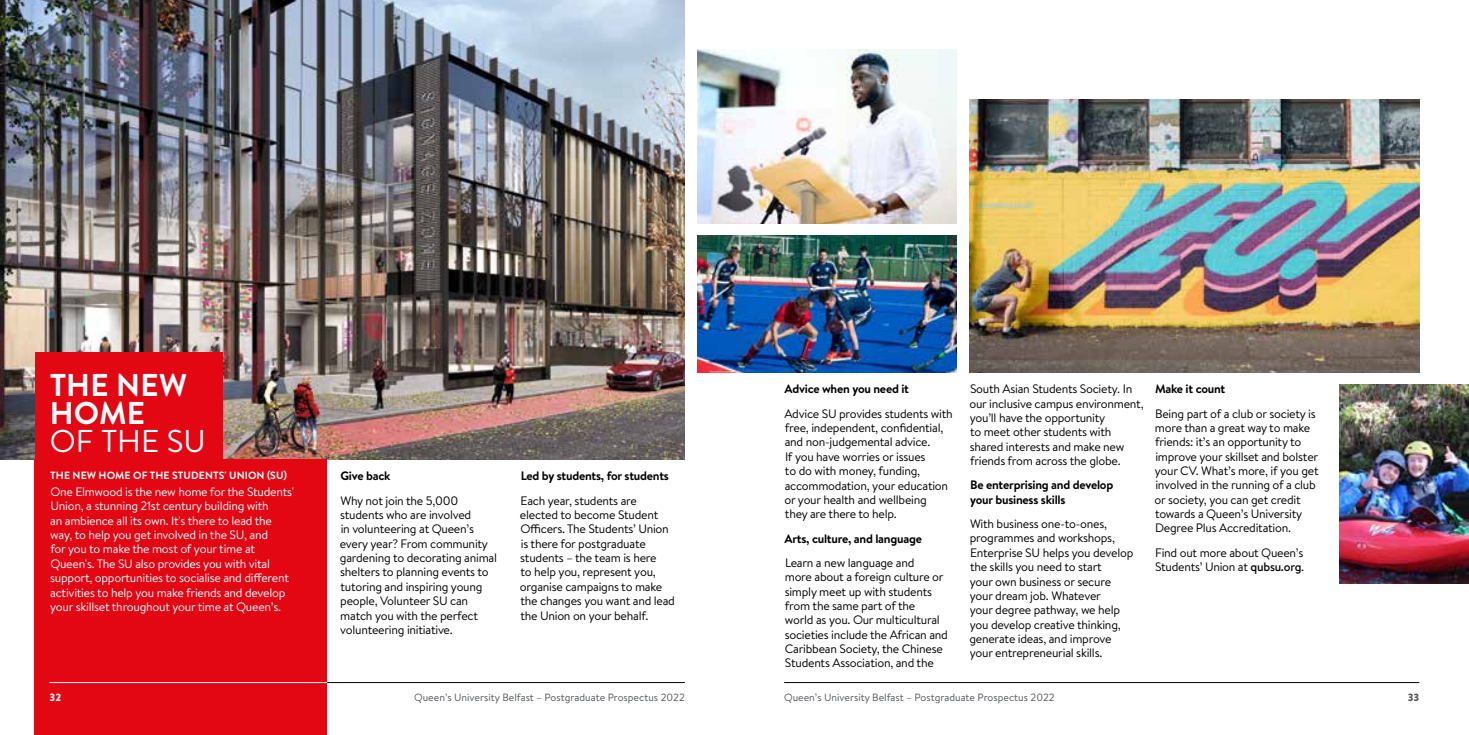
<style>
.page{position:relative;width:1469px;height:735px;background:#fff}
.page>*{position:absolute;margin:0;border:0;box-sizing:border-box;transform-origin:0 0}
.t1{font:700 31.5px/28px "Brandon Text";letter-spacing:.005em;color:#fff}
.t2{font:31.5px "Brandon Text";color:#fff}
.t3{font:12.25px/14.3px "Brandon Text";letter-spacing:-.02em;color:#000}
.t4{font:12.25px/14.3px "Brandon Text";letter-spacing:-.02em;color:#fff}
.t5{font:700 12.25px/14.3px "Brandon Text";letter-spacing:-.02em;color:#000}
.t6{font:10.5px "Brandon Text";color:#54565b}
.t7{font:700 10.5px "Brandon Text";letter-spacing:.01em;color:#fff}
.t8{font:900 10.5px "Brandon Text";color:#54565b}
.t9{font:900 10.5px "Brandon Text";color:#fff}
.s1{font-weight:500}
</style>
<div class="page">
<hr style="left:784px;top:682px;width:635px;height:1px;background:#000">
<hr style="left:50px;top:682px;width:635px;height:1px;background:#000">
<img style="left:0;top:0;width:685px;height:459px">
<div style="left:35px;top:352px;width:187px;height:115px;background:#e30613"></div>
<img style="left:697px;top:236px;width:259px;height:136px">
<img style="left:697px;top:50px;width:259px;height:173px">
<img style="left:969px;top:99px;width:450px;height:273px">
<img style="left:1339px;top:384px;width:129px;height:199px">
<div style="left:35px;top:459px;width:292px;height:275px;background:#e30613"></div>
<hr style="left:50px;top:682px;width:277px;height:1px;background:#fff">
<h1 class="t1" style="left:50px;top:370px;width:139px">THE NEW<br>HOME</h1>
<h1 class="t2" style="left:50px;top:419px;width:157px">OF THE SU</h1>
<p class="t7" style="left:50px;top:468px;width:238px">THE NEW HOME OF THE STUDENTS' UNION (SU)</p>
<p class="t4" style="left:50px;top:484px;width:245px">One Elmwood is the new home for the Students' Union, a stunning 21st century building with<br>an ambience all its own. It's there to lead the way, to help you get involved in the SU, and<br>for you to make the most of your time at Queen's. The SU also provides you with vital support, opportunities to socialise and different activities to help you make friends and develop your skillset throughout your time at Queen’s.</p>
<p class="t9" style="left:50px;top:689px;width:13px">32</p>
<p class="t5" style="left:340px;top:468px;width:52px">Give back</p>
<p class="t3" style="left:340px;top:492px;width:159px">Why not join the 5,000 students who are involved<br>in volunteering at Queen’s every year? From community gardening to decorating animal shelters to planning events to tutoring and inspiring young people, Volunteer SU can match you with the perfect volunteering initiative.</p>
<p class="t5" style="left:520px;top:468px;width:150px">Led by students, for students</p>
<p class="t3" style="left:520px;top:492px;width:156px">Each year, students are elected to become Student<br>Officers. The Students’ Union is there for postgraduate students – the team is here<br>to help you, represent you, organise campaigns to make the changes you want and lead the Union on your behalf.</p>
<p class="t5" style="left:784px;top:381px;width:126px">Advice when you need it</p>
<p class="t3" style="left:784px;top:405px;width:170px">Advice SU provides students with free, independent, confidential, and non-judgemental advice.<br>If you have worries or issues<br>to do with money, funding, accommodation, your education or your health and wellbeing they are there to help.</p>
<p class="t5" style="left:784px;top:530px;width:139px">Arts, culture, and language</p>
<p class="t3" style="left:784px;top:554px;width:165px">Learn a new language and<br>more about a foreign culture or simply meet up with students from the same part of the<br>world as you. Our multicultural societies include the African and<br>Caribbean Society, the Chinese<br>Students Association, and the</p>
<p class="t3" style="left:969px;top:381px;width:176px">South Asian Students Society. In our inclusive campus environment, you’ll have the opportunity<br>to meet other students with shared interests and make new friends from across the globe.</p>
<p class="t5" style="left:970px;top:477px;width:145px">Be enterprising and develop your business skills</p>
<p class="t3" style="left:969px;top:516px;width:165px">With business one-to-ones, programmes and workshops,<br>Enterprise SU helps you develop the skills you need to start<br>your own business or secure your dream job. Whatever<br>your degree pathway, we help you develop creative thinking, generate ideas, and improve your entrepreneurial skills.</p>
<p class="t5" style="left:1155px;top:381px;width:72px">Make it count</p>
<p class="t3" style="left:1154px;top:405px;width:166px">Being part of a club or society is more than a great way to make friends: it’s an opportunity to improve your skillset and bolster your CV. What’s more, if you get involved in the running of a club or society, you can get credit towards a Queen’s University<br>Degree Plus Accreditation.</p>
<p class="t3" style="left:1155px;top:544px;width:151px">Find out more about Queen’s<br>Students’ Union at <span class="s1">qubsu.org</span>.</p>
<p class="t6" style="left:414px;top:689px;width:272px">Queen’s University Belfast – Postgraduate Prospectus 2022</p>
<p class="t6" style="left:784px;top:689px;width:272px">Queen’s University Belfast – Postgraduate Prospectus 2022</p>
<p class="t8" style="left:1407px;top:689px;width:13px">33</p>
</div>
